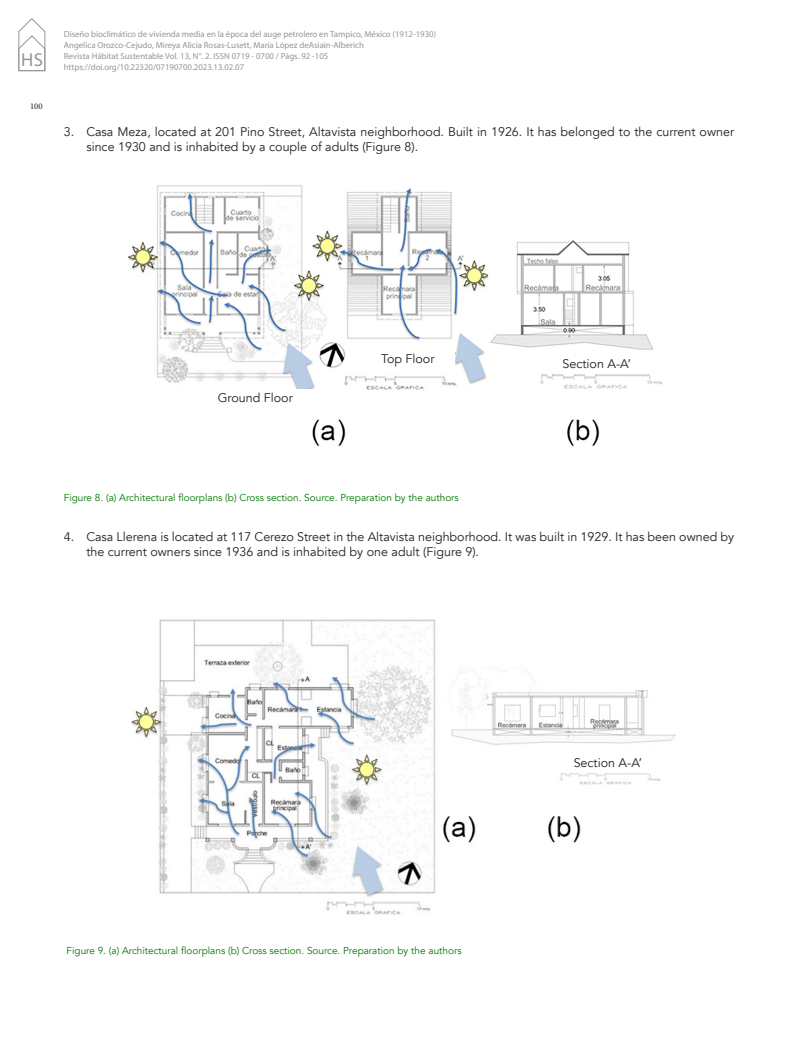
<style>
.page{position:relative;width:798px;height:1063px;background:#fff}
.page>*{position:absolute;margin:0;border:0;box-sizing:border-box;transform-origin:0 0}
.t1{font:18.75px "Myriad Pro";color:#939598}
._07_CUERPO_TEXTO{font:12.5px/15px "Avenir";color:#231f20}
._14_PIE_DE_FOTOS{font:10px "Avenir";color:#007800}
.t2{font:8.75px/11.2px "Myriad Pro";color:#939598}
.t3{font:8.75px "Minion Pro";color:#231f20}
</style>
<div class="page">
<svg style="left:19px;top:18px;width:26px;height:53px"></svg>
<img style="left:128px;top:185px;width:535px;height:261px">
<img style="left:131px;top:619px;width:545px;height:296px">
<div style="left:536px;top:356px;width:120px;height:18px;background:#fff"></div>
<div style="left:360px;top:350px;width:95px;height:15px;background:#fff"></div>
<div style="left:195px;top:389px;width:120px;height:18px;background:#fff"></div>
<div style="left:547px;top:754px;width:121px;height:18px;background:#fff"></div>
<h1 class="t1" style="left:21px;top:48px;width:24px">HS</h1>
<p class="t3" style="left:30px;top:101px;width:14px">100</p>
<p class="t2" style="left:64px;top:28px;width:374px">Diseño bioclimático de vivienda media en la época del auge petrolero en Tampico, México (1912-1930)<br>Angelica Orozco-Cejudo, Mireya Alicia Rosas-Lusett, María López deAsiain-Alberich<br>Revista Hábitat Sustentable Vol. 13, N°. 2. ISSN 0719 - 0700 / Págs. 92 -105 https://doi.org/10.22320/07190700.2023.13.02.07</p>
<p class="_07_CUERPO_TEXTO" style="left:86px;top:125px;width:649px;text-indent:-22px">3. Casa Meza, located at 201 Pino Street, Altavista neighborhood. Built in 1926. It has belonged to the current owner since 1930 and is inhabited by a couple of adults (Figure 8).</p>
<p class="_07_CUERPO_TEXTO" style="left:218px;top:390px;width:76px">Ground Floor</p>
<p class="_07_CUERPO_TEXTO" style="left:381px;top:351px;width:55px">Top Floor</p>
<p class="_14_PIE_DE_FOTOS" style="left:64px;top:491px;width:396px">Figure 8. (a) Architectural floorplans (b) Cross section. Source. Preparation by the authors</p>
<p class="_07_CUERPO_TEXTO" style="left:562px;top:357px;width:70px">Section A-A’</p>
<p class="_07_CUERPO_TEXTO" style="left:86px;top:529px;width:649px;text-indent:-22px">4. Casa Llerena is located at 117 Cerezo Street in the Altavista neighborhood. It was built in 1929. It has been owned by the current owners since 1936 and is inhabited by one adult (Figure 9).</p>
<p class="_14_PIE_DE_FOTOS" style="left:67px;top:944px;width:396px">Figure 9. (a) Architectural floorplans (b) Cross section. Source. Preparation by the authors</p>
<p class="_07_CUERPO_TEXTO" style="left:573px;top:755px;width:70px">Section A-A’</p>
</div>
